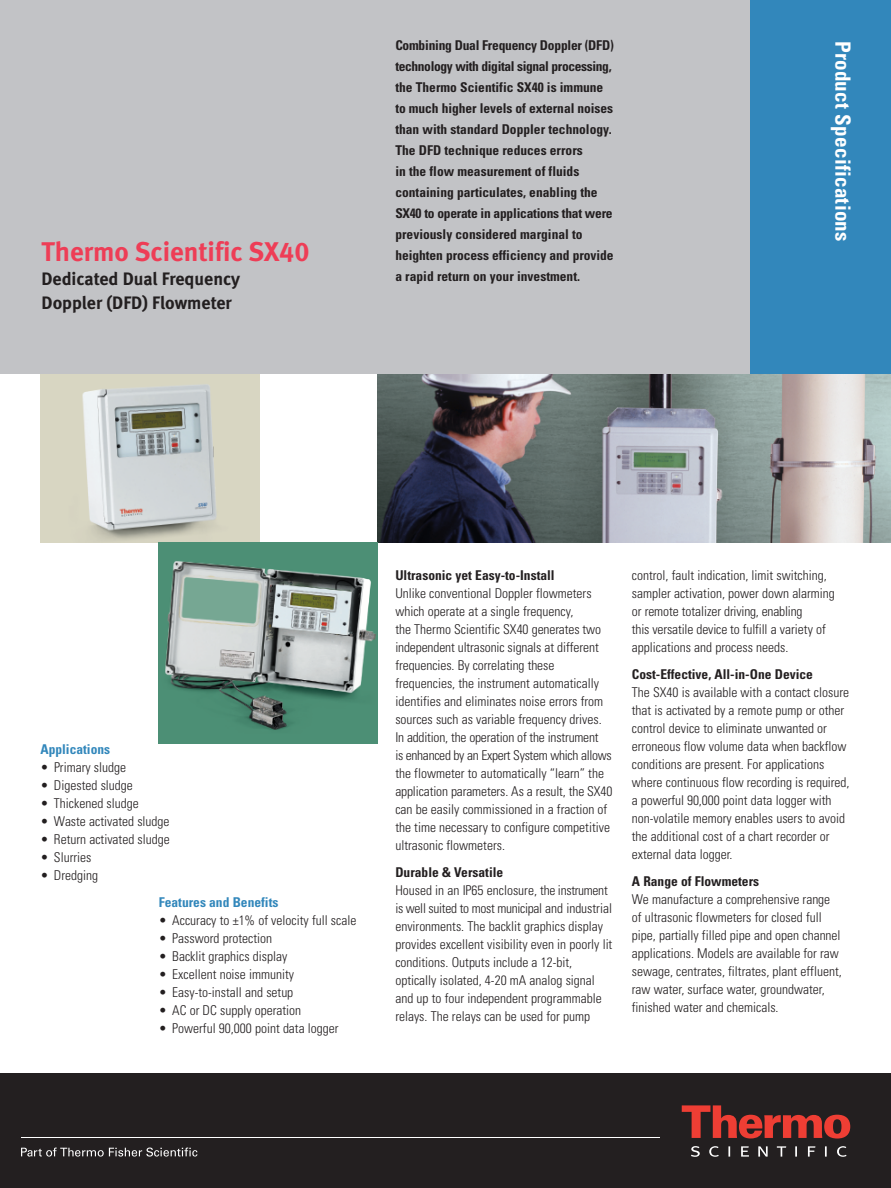
<style>
.page{position:relative;width:891px;height:1188px;background:#fff}
.page>*{position:absolute;margin:0;border:0;box-sizing:border-box;transform-origin:0 0}
.t1{font:27px "Meta Bold LF";color:#ee3d56}
.t2{font:700 condensed 21px "Univers";letter-spacing:.015em;color:#fff}
.t3{font:18px/24px "Meta Bold LF";color:#231f20}
.t4{font:300 condensed 13.5px/18px "Univers";color:#231f20}
.t5{font:700 condensed 13.5px/21px "Univers";color:#231f20}
.t6{font:700 condensed 13.5px "Univers";color:#3287bb}
</style>
<div class="page">
<img style="left:377px;top:374px;width:514px;height:169px">
<img style="left:40px;top:374px;width:219px;height:169px">
<div style="left:0;top:0;width:750px;height:374px;background:#c2c3c6"></div>
<div style="left:750px;top:0;width:141px;height:374px;background:#3287bb"></div>
<img style="left:159px;top:543px;width:218px;height:201px">
<div style="left:0;top:1073px;width:891px;height:115px;background:#231f20"></div>
<svg style="left:21px;top:1148px;width:176px;height:9px"></svg>
<svg style="left:682px;top:1105px;width:168px;height:34px"></svg>
<svg style="left:691px;top:1146px;width:156px;height:11px"></svg>
<hr style="left:21px;top:1137px;width:638px;height:1px;background:#fff">
<h1 class="t1" style="left:42px;top:243px;width:269px">Thermo Scientific SX40</h1>
<h3 class="t3" style="left:42px;top:269px;width:200px">Dedicated Dual Frequency<br>Doppler (DFD) Flowmeter</h3>
<p class="t5" style="left:395px;top:36px;width:220px">Combining Dual Frequency Doppler (DFD) technology with digital signal processing, the Thermo Scientific SX40 is immune to much higher levels of external noises than with standard Doppler technology.<br>The DFD technique reduces errors<br>in the flow measurement of fluids containing particulates, enabling the SX40 to operate in applications that were previously considered marginal to heighten process efficiency and provide a rapid return on your investment.</p>
<h2 class="t2" style="left:851px;top:41px;width:203px;rotate:90deg">Product Specifications</h2>
<p class="t6" style="left:40px;top:744px;width:71px">Applications</p>
<p class="t4" style="left:40px;top:759px;width:87px">• Primary sludge</p>
<p class="t4" style="left:40px;top:777px;width:94px">• Digested sludge</p>
<p class="t4" style="left:40px;top:795px;width:100px">• Thickened sludge</p>
<p class="t4" style="left:40px;top:813px;width:131px">• Waste activated sludge</p>
<p class="t4" style="left:40px;top:831px;width:131px">• Return activated sludge</p>
<p class="t4" style="left:40px;top:849px;width:52px">• Slurries</p>
<p class="t4" style="left:40px;top:867px;width:59px">• Dredging</p>
<p class="t6" style="left:159px;top:897px;width:121px">Features and Benefits</p>
<p class="t4" style="left:159px;top:912px;width:199px">• Accuracy to ±1% of velocity full scale</p>
<p class="t4" style="left:159px;top:930px;width:115px">• Password protection</p>
<p class="t4" style="left:159px;top:948px;width:130px">• Backlit graphics display</p>
<p class="t4" style="left:159px;top:966px;width:137px">• Excellent noise immunity</p>
<p class="t4" style="left:159px;top:984px;width:136px">• Easy-to-install and setup</p>
<p class="t4" style="left:159px;top:1002px;width:144px">• AC or DC supply operation</p>
<p class="t4" style="left:159px;top:1020px;width:181px">• Powerful 90,000 point data logger</p>
<p class="t5" style="left:395px;top:566px;width:161px">Ultrasonic yet Easy-to-Install</p>
<p class="t4" style="left:395px;top:586px;width:219px">Unlike conventional Doppler flowmeters which operate at a single frequency,<br>the Thermo Scientific SX40 generates two independent ultrasonic signals at different frequencies. By correlating these frequencies, the instrument automatically identifies and eliminates noise errors from sources such as variable frequency drives.<br>In addition, the operation of the instrument<br>is enhanced by an Expert System which allows the flowmeter to automatically “learn” the application parameters. As a result, the SX40 can be easily commissioned in a fraction of the time necessary to configure competitive ultrasonic flowmeters.</p>
<p class="t5" style="left:395px;top:863px;width:109px">Durable &amp; Versatile</p>
<p class="t4" style="left:395px;top:883px;width:219px">Housed in an IP65 enclosure, the instrument is well suited to most municipal and industrial environments. The backlit graphics display provides excellent visibility even in poorly lit conditions. Outputs include a 12-bit, optically isolated, 4-20 mA analog signal and up to four independent programmable relays. The relays can be used for pump</p>
<p class="t4" style="left:632px;top:568px;width:204px">control, fault indication, limit switching, sampler activation, power down alarming or remote totalizer driving, enabling<br>this versatile device to fulfill a variety of applications and process needs.</p>
<p class="t5" style="left:632px;top:665px;width:183px">Cost-Effective, All-in-One Device</p>
<p class="t4" style="left:632px;top:685px;width:219px">The SX40 is available with a contact closure that is activated by a remote pump or other control device to eliminate unwanted or erroneous flow volume data when backflow conditions are present. For applications where continuous flow recording is required, a powerful 90,000 point data logger with non-volatile memory enables users to avoid the additional cost of a chart recorder or external data logger.</p>
<p class="t5" style="left:632px;top:872px;width:129px">A Range of Flowmeters</p>
<p class="t4" style="left:632px;top:892px;width:211px">We manufacture a comprehensive range of ultrasonic flowmeters for closed full pipe, partially filled pipe and open channel applications. Models are available for raw sewage, centrates, filtrates, plant effluent, raw water, surface water, groundwater, finished water and chemicals.</p>
</div>
